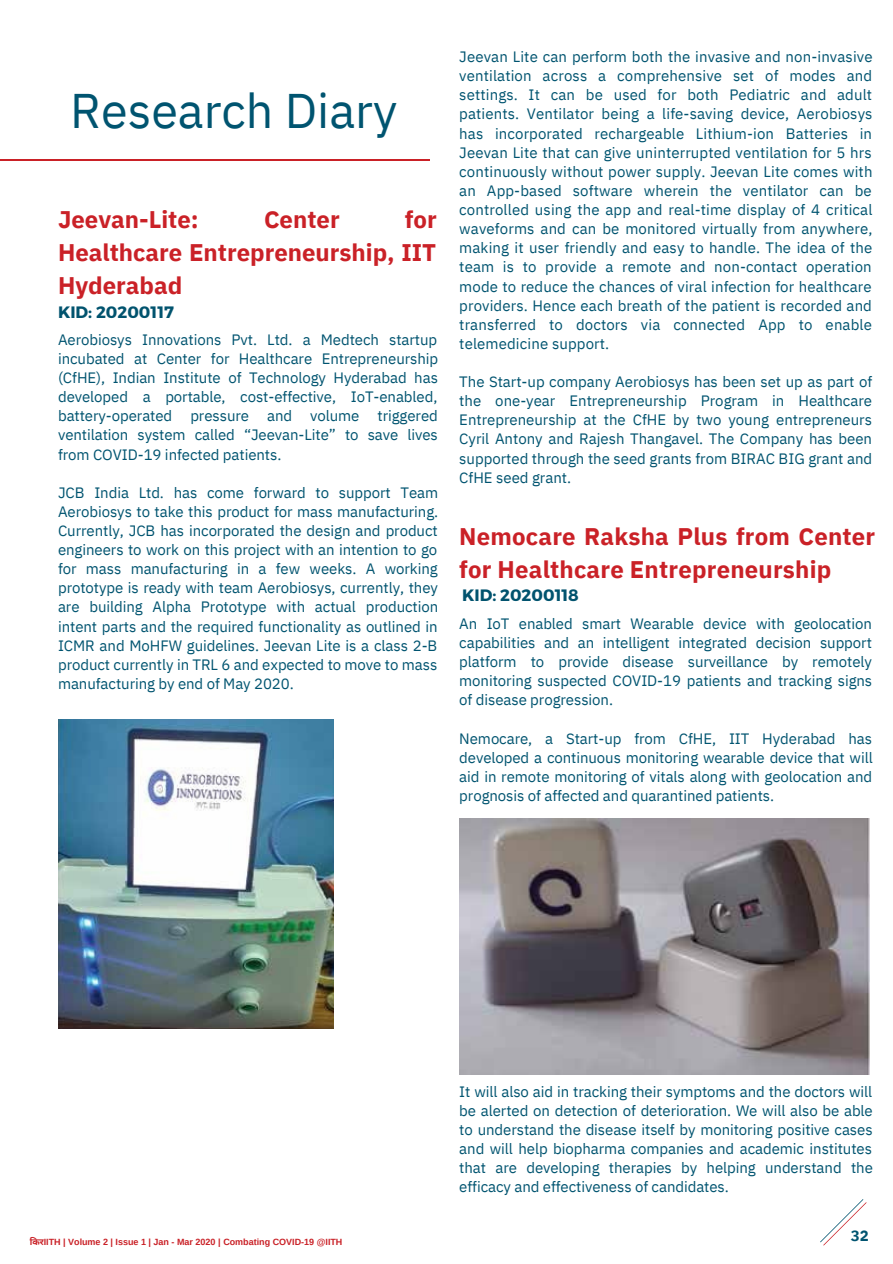
<style>
.page{position:relative;width:893px;height:1264px;background:#fff}
.page>*{position:absolute;margin:0;border:0;box-sizing:border-box;transform-origin:0 0}
.t1{font:48.45px "IBM Plex Sans";color:#005470}
.t2{font:700 24px/32.5px "IBM Plex Sans";letter-spacing:.005em;color:#ca2127;text-align:justify}
.t3{font:700 16.5px "Montserrat";color:#01536e}
.t4{font:15px/19px "IBM Plex Sans";letter-spacing:-.005em;color:#005470;text-align:justify}
.t5{font:700 15px "IBM Plex Sans";color:#005470}
.t6{font:700 9px "Arimo";color:#c92026}
.s1{font-family:"Noto Sans Devanagari"}
</style>
<div class="page">
<hr style="left:0;top:159px;width:430px;height:2px;background:#ca2127">
<svg style="left:820px;top:1199px;width:46px;height:46px"></svg>
<img style="left:58px;top:719px;width:275px;height:309px">
<img style="left:459px;top:818px;width:410px;height:256px">
<h1 class="t1" style="left:70px;top:78px;width:328px">Research Diary</h1>
<h2 class="t2" style="left:58px;top:203px;width:142px">Jeevan-Lite:</h2>
<h2 class="t2" style="left:264px;top:203px;width:77px">Center</h2>
<h2 class="t2" style="left:58px;top:203px;width:380px;text-indent:347px">for Healthcare Entrepreneurship, IIT Hyderabad</h2>
<p class="t3" style="left:58px;top:301px;width:117px">KID: 20200117</p>
<p class="t4" style="left:58px;top:329px;width:382px">Aerobiosys Innovations Pvt. Ltd. a Medtech startup incubated at Center for Healthcare Entrepreneurship (CfHE), Indian Institute of Technology Hyderabad has developed a portable, cost-effective, IoT-enabled, battery-operated pressure and volume triggered ventilation system called “Jeevan-Lite” to save lives from COVID-19 infected patients.</p>
<p class="t4" style="left:58px;top:482px;width:382px">JCB India Ltd. has come forward to support Team Aerobiosys to take this product for mass manufacturing.<br>Currently, JCB has incorporated the design and product engineers to work on this project with an intention to go for mass manufacturing in a few weeks. A working prototype is ready with team Aerobiosys, currently, they are building Alpha Prototype with actual production intent parts and the required functionality as outlined in ICMR and MoHFW guidelines. Jeevan Lite is a class 2-B product currently in TRL 6 and expected to move to mass manufacturing by end of May 2020.</p>
<p class="t4" style="left:459px;top:47px;width:415px">Jeevan Lite can perform both the invasive and non-invasive ventilation across a comprehensive set of modes and settings. It can be used for both Pediatric and adult patients. Ventilator being a life-saving device, Aerobiosys has incorporated rechargeable Lithium-ion Batteries in Jeevan Lite that can give uninterrupted ventilation for 5 hrs continuously without power supply. Jeevan Lite comes with an App-based software wherein the ventilator can be controlled using the app and real-time display of 4 critical waveforms and can be monitored virtually from anywhere, making it user friendly and easy to handle. The idea of the team is to provide a remote and non-contact operation mode to reduce the chances of viral infection for healthcare providers. Hence each breath of the patient is recorded and transferred to doctors via connected App to enable telemedicine support.</p>
<p class="t4" style="left:459px;top:372px;width:414px">The Start-up company Aerobiosys has been set up as part of the one-year Entrepreneurship Program in Healthcare Entrepreneurship at the CfHE by two young entrepreneurs Cyril Antony and Rajesh Thangavel. The Company has been supported through the seed grants from BIRAC BIG grant and CfHE seed grant.</p>
<h2 class="t2" style="left:459px;top:520px;width:417px">Nemocare Raksha Plus from Center for Healthcare Entrepreneurship</h2>
<p class="t3" style="left:462px;top:584px;width:118px">KID: 20200118</p>
<p class="t4" style="left:459px;top:613px;width:414px">An IoT enabled smart Wearable device with geolocation capabilities and an intelligent integrated decision support platform to provide disease surveillance by remotely monitoring suspected COVID-19 patients and tracking signs of disease progression.</p>
<p class="t4" style="left:459px;top:728px;width:415px">Nemocare, a Start-up from CfHE, IIT Hyderabad has developed a continuous monitoring wearable device that will aid in remote monitoring of vitals along with geolocation and prognosis of affected and quarantined patients.</p>
<p class="t6" style="left:30px;top:1236px;width:314px"><span class="s1">कि र</span>IITH | Volume 2 | Issue 1 | Jan - Mar 2020 | Combating COVID-19 @IITH</p>
<p class="t4" style="left:459px;top:1081px;width:415px">It will also aid in tracking their symptoms and the doctors will be alerted on detection of deterioration. We will also be able to understand the disease itself by monitoring positive cases and will help biopharma companies and academic institutes that are developing therapies by helping understand the efficacy and effectiveness of candidates.</p>
<p class="t5" style="left:850px;top:1225px;width:19px">32</p>
</div>
